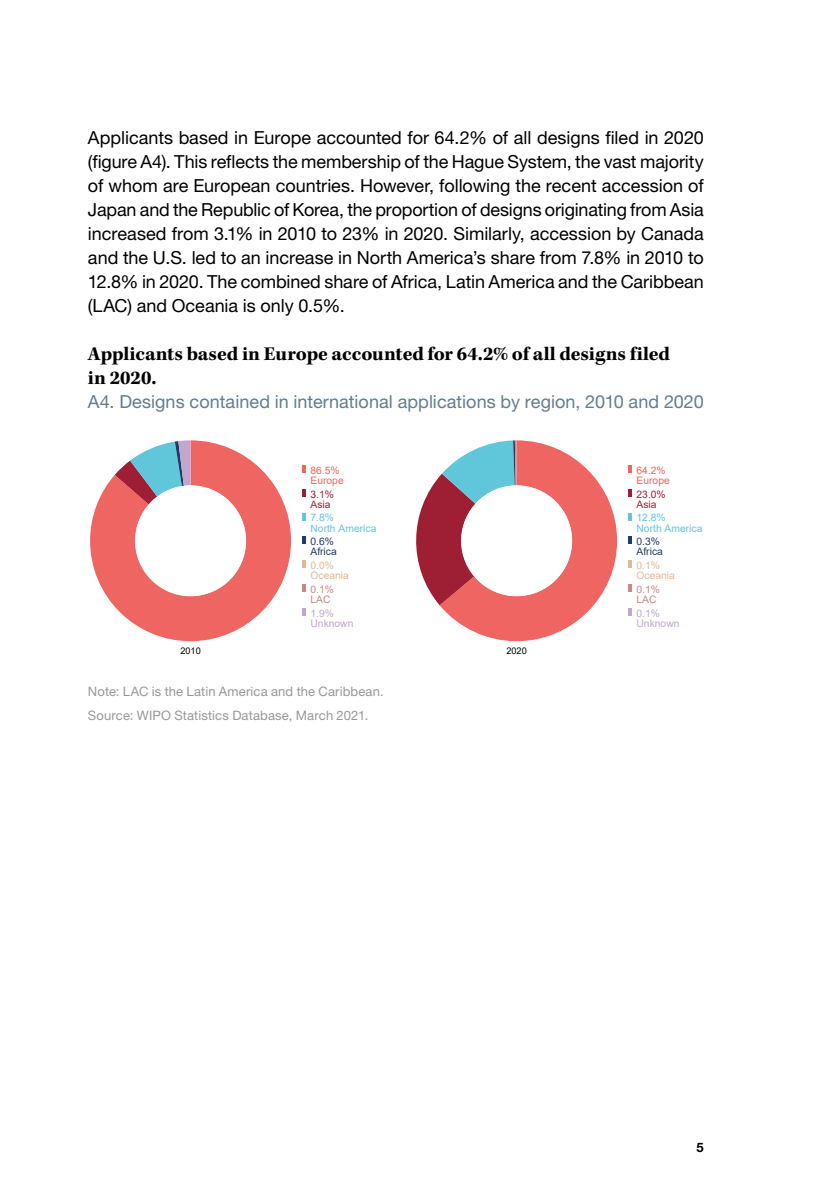
<style>
.page{position:relative;width:840px;height:1191px;background:#fff}
.page>*{position:absolute;margin:0;border:0;box-sizing:border-box;transform-origin:0 0}
.t1{font:700 20px/24px "Kepler Std";color:#000}
.t2{font:18px/24px "Helvetica Neue LT Std";color:#000;text-align:justify}
.t3{font:18px "Helvetica Neue LT Std";letter-spacing:.005em;color:#617d8f}
.t4{font:13px/24px "Helvetica Neue LT Std";letter-spacing:.01em;color:#989898}
.t5{font:700 13px "Helvetica Neue LT Std";color:#000}
.t6{font:10.4px/10.4px "Arial";color:#60c7db}
.t7{font:10.4px/10.4px "Arial";color:#ee6562}
.t8{font:10.4px/10.4px "Arial";color:#e0ba97}
.t9{font:10.4px/10.4px "Arial";color:#c1a7ce}
.t10{font:10.4px/10.4px "Arial";color:#1e3c6a}
.t11{font:10.4px/10.4px "Arial";color:#9e1f33}
.t12{font:10.4px/10.4px "Arial";color:#cc8683}
.t13{font:9.2px "Arial";color:#000}
</style>
<div class="page">
<svg style="left:90px;top:440px;width:201px;height:201px;fill:#ee6562"></svg>
<svg style="left:115px;top:440px;width:75px;height:101px"></svg>
<div style="left:135px;top:485px;width:111px;height:111px;background:#fff;border-radius:50%"></div>
<svg style="left:302px;top:465px;width:3px;height:8px"></svg>
<svg style="left:302px;top:489px;width:3px;height:7px"></svg>
<svg style="left:302px;top:513px;width:3px;height:7px"></svg>
<svg style="left:302px;top:536px;width:3px;height:8px"></svg>
<svg style="left:302px;top:560px;width:3px;height:8px"></svg>
<svg style="left:302px;top:584px;width:3px;height:8px"></svg>
<svg style="left:302px;top:608px;width:3px;height:7px"></svg>
<svg style="left:416px;top:440px;width:200px;height:201px"></svg>
<div style="left:461px;top:485px;width:110px;height:111px;background:#fff;border-radius:50%"></div>
<svg style="left:628px;top:465px;width:3px;height:8px"></svg>
<svg style="left:628px;top:489px;width:3px;height:7px"></svg>
<svg style="left:628px;top:513px;width:3px;height:7px"></svg>
<svg style="left:628px;top:536px;width:3px;height:8px"></svg>
<svg style="left:628px;top:560px;width:3px;height:8px"></svg>
<svg style="left:628px;top:584px;width:3px;height:8px"></svg>
<svg style="left:628px;top:608px;width:3px;height:7px"></svg>
<p class="t2" style="left:88px;top:125px;width:617px">Applicants based in Europe accounted for 64.2% of all designs filed in 2020 (figure A4). This reflects the membership of the Hague System, the vast majority of whom are European countries. However, following the recent accession of Japan and the Republic of Korea, the proportion of designs originating from Asia increased from 3.1% in 2010 to 23% in 2020. Similarly, accession by Canada and the U.S. led to an increase in North America’s share from 7.8% in 2010 to 12.8% in 2020. The combined share of Africa, Latin America and the Caribbean (LAC) and Oceania is only 0.5%.</p>
<p class="t1" style="left:88px;top:342px;width:583px">Applicants based in Europe accounted for 64.2% of all designs filed in 2020.</p>
<p class="t3" style="left:88px;top:391px;width:617px">A4. Designs contained in international applications by region, 2010 and 2020</p>
<p class="t13" style="left:180px;top:645px;width:22px">2010</p>
<p class="t7" style="left:310px;top:465px;width:35px">86.5%<br>Europe</p>
<p class="t11" style="left:310px;top:488px;width:25px">3.1%<br>Asia</p>
<p class="t6" style="left:310px;top:512px;width:67px">7.8%<br>North America</p>
<p class="t10" style="left:310px;top:536px;width:28px">0.6%<br>Africa</p>
<p class="t8" style="left:310px;top:560px;width:40px">0.0%<br>Oceania</p>
<p class="t12" style="left:310px;top:584px;width:25px">0.1%<br>LAC</p>
<p class="t9" style="left:310px;top:607px;width:44px">1.9%<br>Unknown</p>
<p class="t4" style="left:88px;top:679px;width:297px">Note: LAC is the Latin America and the Caribbean.<br>Source: WIPO Statistics Database, March 2021.</p>
<p class="t13" style="left:506px;top:645px;width:22px">2020</p>
<p class="t7" style="left:636px;top:465px;width:35px">64.2%<br>Europe</p>
<p class="t11" style="left:636px;top:488px;width:31px">23.0%<br>Asia</p>
<p class="t6" style="left:636px;top:512px;width:67px">12.8%<br>North America</p>
<p class="t10" style="left:636px;top:536px;width:28px">0.3%<br>Africa</p>
<p class="t8" style="left:636px;top:560px;width:40px">0.1%<br>Oceania</p>
<p class="t12" style="left:636px;top:584px;width:25px">0.1%<br>LAC</p>
<p class="t9" style="left:636px;top:607px;width:44px">0.1%<br>Unknown</p>
<p class="t5" style="left:696px;top:1139px;width:9px">5</p>
</div>
